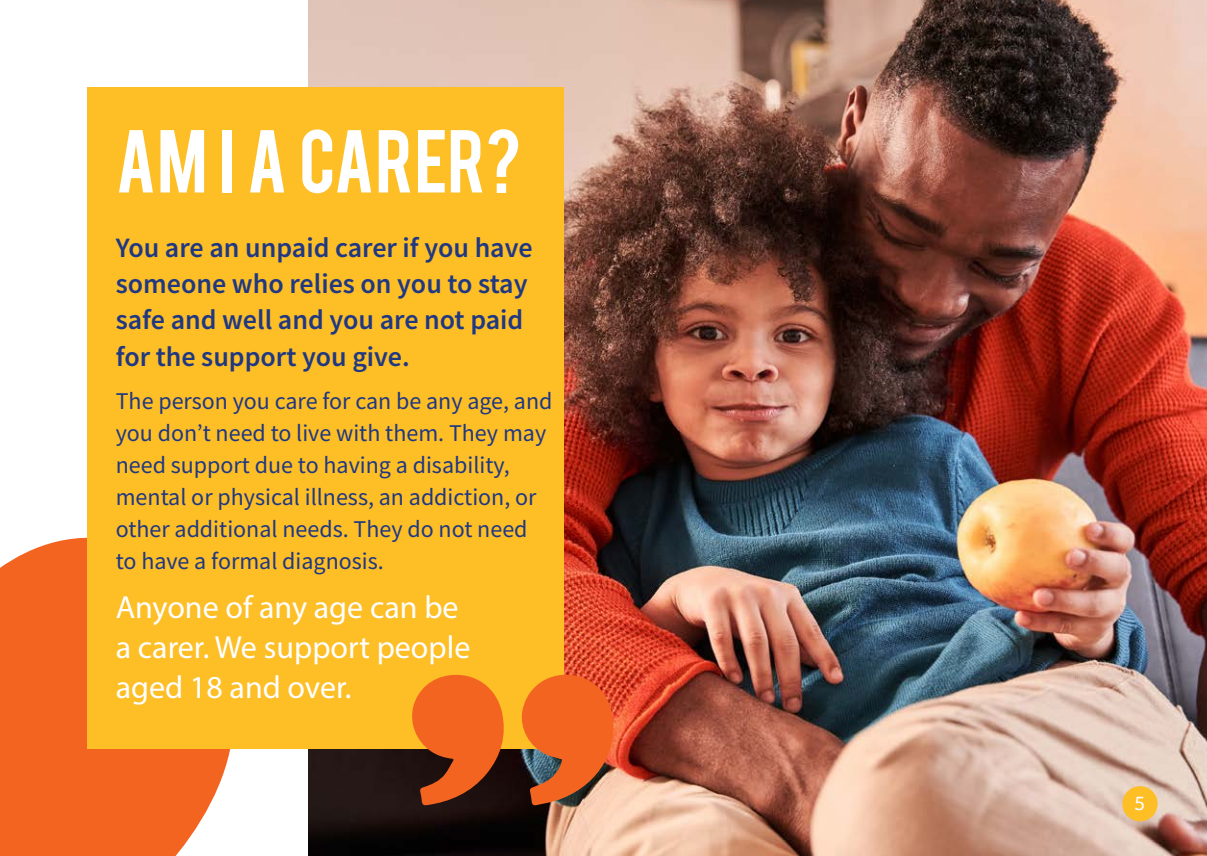
<style>
.page{position:relative;width:1207px;height:856px;background:#fff}
.page>*{position:absolute;margin:0;border:0;box-sizing:border-box;transform-origin:0 0}
.t1{font:70px "Bebas";letter-spacing:.015em;color:#fff}
.t2{font:32px/40px "Myriad Pro";color:#fff}
.t3{font:600 28px/36px "Source Sans Pro";color:#203882}
.t4{font:24px/32px "Source Sans Pro";color:#203882}
.t5{font:20px "Foco";color:#fff}
</style>
<div class="page">
<img style="left:308px;top:0;width:899px;height:855px">
<svg style="left:0;top:537px;width:254px;height:318px;fill:#f36421"></svg>
<div style="left:87px;top:87px;width:477px;height:661px;background:#fdbe26"></div>
<svg style="left:519px;top:671px;width:99px;height:134px"></svg>
<svg style="left:409px;top:674px;width:98px;height:131px"></svg>
<div style="left:1122px;top:785px;width:35px;height:35px;background:#fdbe26;border-radius:50%"></div>
<p class="t1" style="left:116px;top:110px;width:407px">AM I A CARER?</p>
<p class="t3" style="left:116px;top:229px;width:418px">You are an unpaid carer if you have someone who relies on you to stay safe and well and you are not paid for the support you give.</p>
<p class="t4" style="left:116px;top:384px;width:438px">The person you care for can be any age, and you don’t need to live with them. They may need support due to having a disability, mental or physical illness, an addiction, or other additional needs. They do not need to have a formal diagnosis.</p>
<p class="t2" style="left:116px;top:586px;width:356px">Anyone of any age can be a carer. We support people aged 18 and over.</p>
<p class="t5" style="left:1134px;top:790px;width:12px">5</p>
</div>
